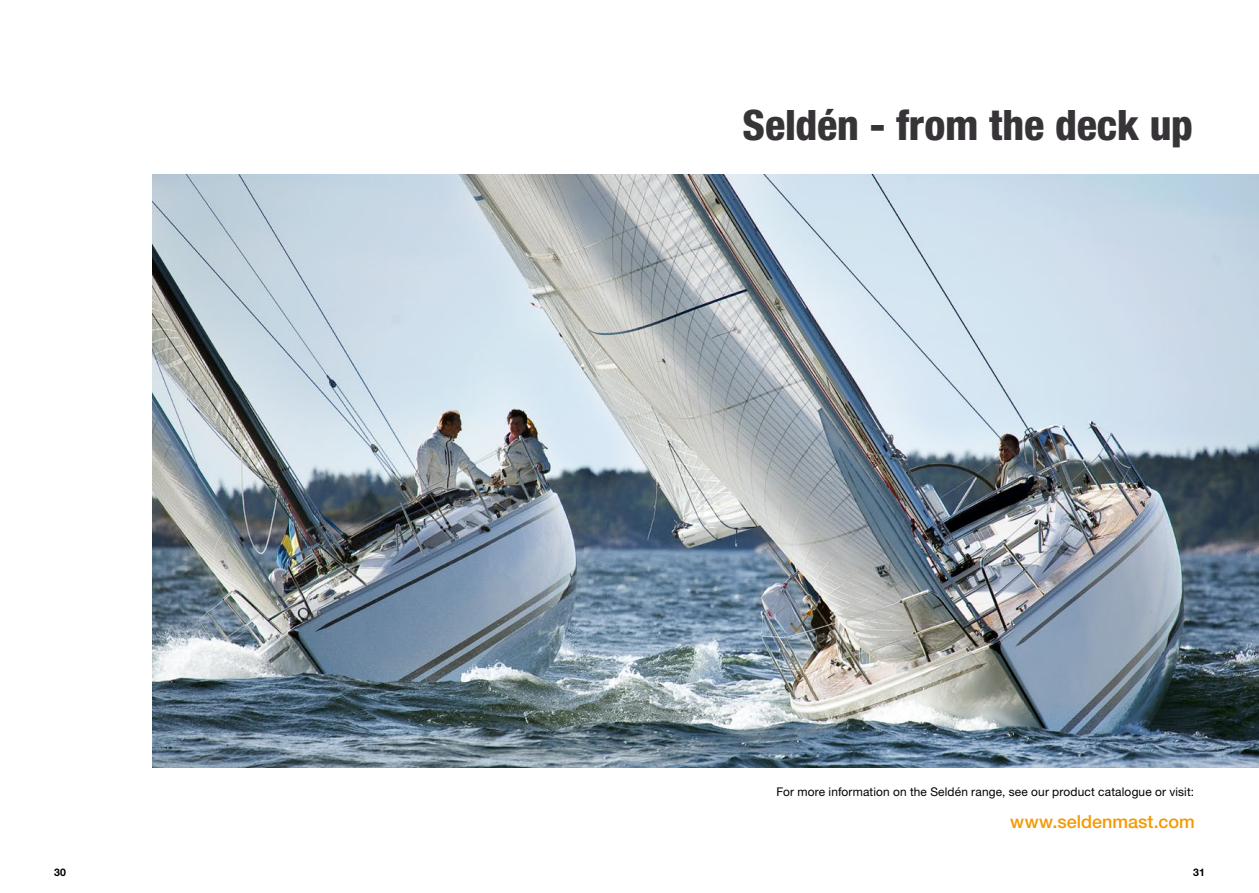
<style>
.page{position:relative;width:1259px;height:893px;background:#fff}
.page>*{position:absolute;margin:0;border:0;box-sizing:border-box;transform-origin:0 0}
.t1{font:800 condensed 42px "Helvetica Neue LT Pro";letter-spacing:-.005em;color:#373437}
.t2{font:500 18px "Helvetica Neue LT Pro";color:#f49900}
.t3{font:12px "Helvetica Neue LT Pro";letter-spacing:.015em;color:#000}
.t4{font:700 10.5px "Helvetica Neue LT Pro";color:#000}
.s1{font-weight:400;font-stretch:expanded;font-size:28.5px;color:#fff}
</style>
<div class="page">
<img style="left:153px;top:174px;width:1106px;height:594px">
<h1 class="t1" style="left:742px;top:99px;width:470px">Seldén - from the deck up<span class="s1">yo</span></h1>
<p class="t3" style="left:776px;top:784px;width:419px">For more information on the Seldén range, see our product catalogue or visit:</p>
<h2 class="t2" style="left:1010px;top:811px;width:186px">www.seldenmast.com</h2>
<p class="t4" style="left:54px;top:866px;width:14px">30</p>
<p class="t4" style="left:1193px;top:866px;width:13px">31</p>
</div>
